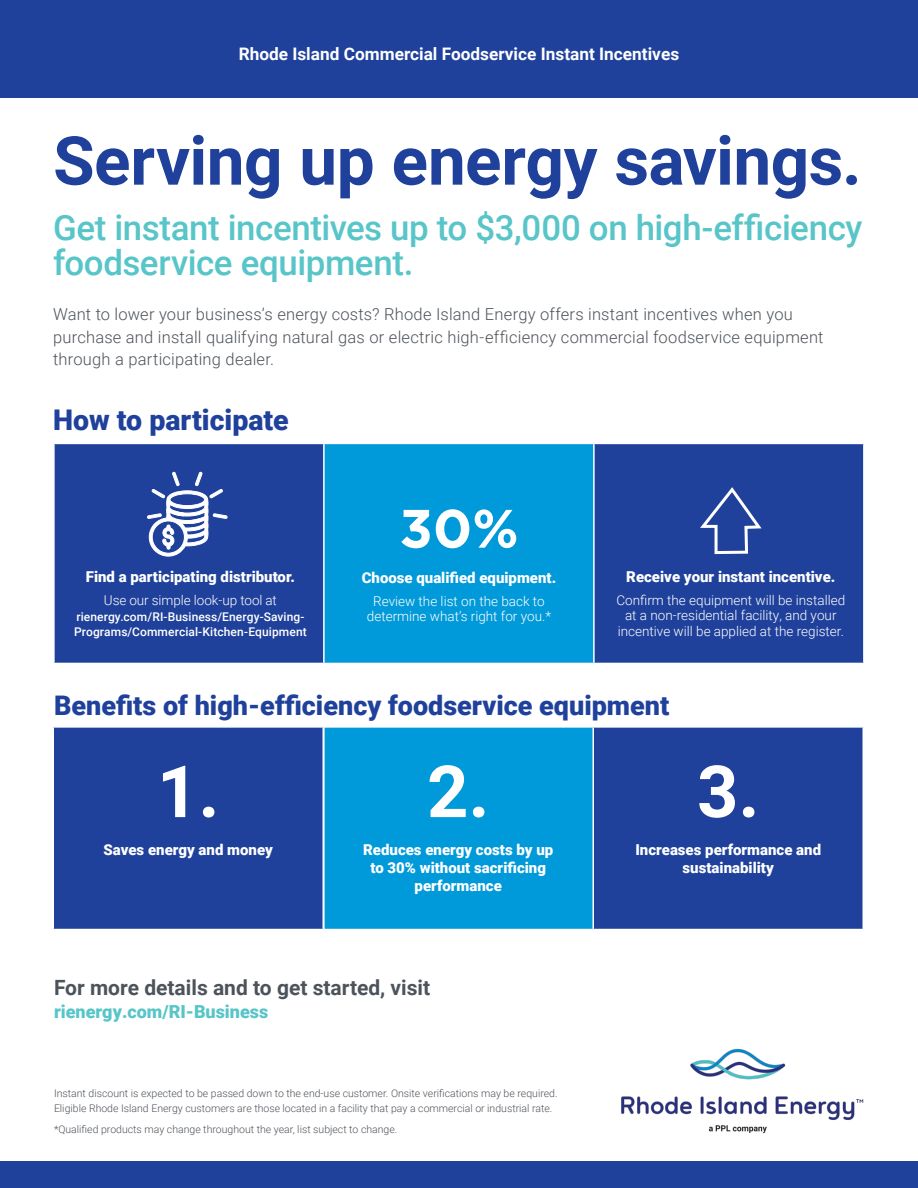
<style>
.page{position:relative;width:918px;height:1188px;background:#fff}
.page>*{position:absolute;margin:0;border:0;box-sizing:border-box;transform-origin:0 0}
.P_-_Paragraph_Style9{font:700 72.15px "Roboto";color:#fff}
.P_-_Paragraph_Style7{font:700 72.15px "Roboto";color:#fff}
.P_-_Paragraph_Style3{font:700 67.5px "Roboto";letter-spacing:-.01em;color:#1f419b}
.P_-_Paragraph_Style3-2{font:700 54px "Gotham";color:#fff}
.P_-_Paragraph_Style5{font:500 34.8px/35.7px "Roboto";letter-spacing:-.015em;color:#58c5c8}
.P_-_Paragraph_Style6{font:900 28.5px "Roboto";color:#1f419b}
.P_-_Paragraph_Style3-3{font:900 27px "Roboto";color:#1f419b}
.P_-_Paragraph_Style3-4{font:700 21px "Roboto";color:#4d535a}
.P_-_Paragraph_Style3-5{font:900 18px "Roboto";color:#58c5c8}
.P_-_Paragraph_Style3-6{font:700 17.25px "Roboto";color:#fff}
.P_-_Paragraph_Style6-2{font:300 16.5px/22.5px "Roboto";letter-spacing:.01em;color:#4d535a}
.P_-_Paragraph_Style1{font:900 15px/18px "Roboto";color:#fff;text-align:center}
.P_-_Paragraph_Style8{font:900 15px/18px "Roboto";color:#fff;text-align:center}
.P_-_Paragraph_Style3-7{font:900 15px "Roboto";color:#fff}
.P_-_Paragraph_Style3-8{font:300 13.5px/15.5px "Roboto";color:#fff;text-align:center}
.P_-_Paragraph_Style4{font:300 13.5px/15.6px "Roboto";color:#fff;text-align:center}
.hyp{font:300 13.5px "Roboto";letter-spacing:-.005em;color:#fff}
.hyp-2{font:500 12px/15.6px "Roboto";letter-spacing:.01em;color:#fff}
.P_-_Paragraph_Style3-9{font:300 10.5px "Roboto";color:#4d535a}
</style>
<div class="page">
<div style="left:0;top:0;width:918px;height:97px;background:#1f419b"></div>
<div style="left:0;top:1162px;width:918px;height:26px;background:#1f419b"></div>
<div style="left:55px;top:444px;width:808px;height:219px;background:#1f419b"></div>
<div style="left:324px;top:443px;width:270px;height:220px;background:#0099d9"></div>
<hr style="left:324px;top:443px;width:270px;height:1px;background:#fff">
<hr style="left:323px;top:444px;width:2px;height:219px;background:#fff">
<hr style="left:593px;top:444px;width:2px;height:219px;background:#fff">
<svg style="left:697px;top:485px;width:67px;height:71px;background:#3b58a7"></svg>
<svg style="left:147px;top:472px;width:80px;height:84px"></svg>
<img style="left:621px;top:1048px;width:243px;height:86px">
<div style="left:54px;top:728px;width:808px;height:201px;background:#1f419b"></div>
<div style="left:323px;top:727px;width:270px;height:203px;background:#0099d9"></div>
<hr style="left:323px;top:726px;width:270px;height:2px;background:#fff">
<hr style="left:322px;top:728px;width:2px;height:201px;background:#fff">
<hr style="left:592px;top:728px;width:2px;height:201px;background:#fff">
<hr style="left:323px;top:929px;width:270px;height:1px;background:#fff">
<hr style="left:323px;top:726px;width:2px;height:223px;background:#fff">
<p class="P_-_Paragraph_Style3-6" style="left:239px;top:42px;width:442px">Rhode Island Commercial Foodservice Instant Incentives</p>
<p class="P_-_Paragraph_Style3" style="left:53px;top:113px;width:810px">Serving up energy savings.</p>
<p class="P_-_Paragraph_Style5" style="left:53px;top:208px;width:811px">Get instant incentives up to $3,000 on high-efficiency foodservice equipment.</p>
<p class="P_-_Paragraph_Style6-2" style="left:53px;top:303px;width:772px">Want to lower your business’s energy costs? Rhode Island Energy offers instant incentives when you purchase and install qualifying natural gas or electric high-efficiency commercial foodservice equipment through a participating dealer.</p>
<p class="P_-_Paragraph_Style6" style="left:53px;top:400px;width:237px">How to participate</p>
<p class="P_-_Paragraph_Style1" style="left:86px;top:567px;width:211px">Find a participating distributor.</p>
<p class="hyp" style="left:104px;top:591px;width:175px">Use our simple look-up tool at</p>
<p class="hyp-2" style="left:74px;top:608px;width:234px">rienergy.com/RI-Business/Energy-Saving-<br>Programs/Commercial-Kitchen-Equipment</p>
<p class="P_-_Paragraph_Style3-2" style="left:399px;top:493px;width:121px">30%</p>
<p class="P_-_Paragraph_Style3-7" style="left:362px;top:567px;width:196px">Choose qualified equipment.</p>
<p class="P_-_Paragraph_Style4" style="left:367px;top:593px;width:186px">Review the list on the back to determine what’s right for you.*</p>
<p class="P_-_Paragraph_Style1" style="left:626px;top:567px;width:211px">Receive your instant incentive.</p>
<p class="P_-_Paragraph_Style3-8" style="left:616px;top:592px;width:230px">Confirm the equipment will be installed at a non-residential facility, and your incentive will be applied at the register.</p>
<p class="P_-_Paragraph_Style3-3" style="left:54px;top:686px;width:617px">Benefits of high-efficiency foodservice equipment</p>
<p class="P_-_Paragraph_Style9" style="left:157px;top:741px;width:64px">1.</p>
<p class="P_-_Paragraph_Style1" style="left:103px;top:840px;width:171px">Saves energy and money</p>
<p class="P_-_Paragraph_Style9" style="left:427px;top:741px;width:64px">2.</p>
<p class="P_-_Paragraph_Style1" style="left:363px;top:840px;width:192px">Reduces energy costs by up to 30% without sacrificing performance</p>
<p class="P_-_Paragraph_Style3-4" style="left:54px;top:973px;width:378px">For more details and to get started, visit</p>
<p class="P_-_Paragraph_Style3-5" style="left:54px;top:999px;width:216px">rienergy.com/RI-Business</p>
<p class="P_-_Paragraph_Style3-9" style="left:54px;top:1086px;width:505px">Instant discount is expected to be passed down to the end-use customer. Onsite verifications may be required.</p>
<p class="P_-_Paragraph_Style3-9" style="left:54px;top:1101px;width:500px">Eligible Rhode Island Energy customers are those located in a facility that pay a commercial or industrial rate.</p>
<p class="P_-_Paragraph_Style3-9" style="left:54px;top:1122px;width:345px">*Qualified products may change throughout the year, list subject to change.</p>
<p class="P_-_Paragraph_Style7" style="left:697px;top:741px;width:64px">3.</p>
<p class="P_-_Paragraph_Style8" style="left:635px;top:840px;width:187px">Increases performance and sustainability</p>
</div>
